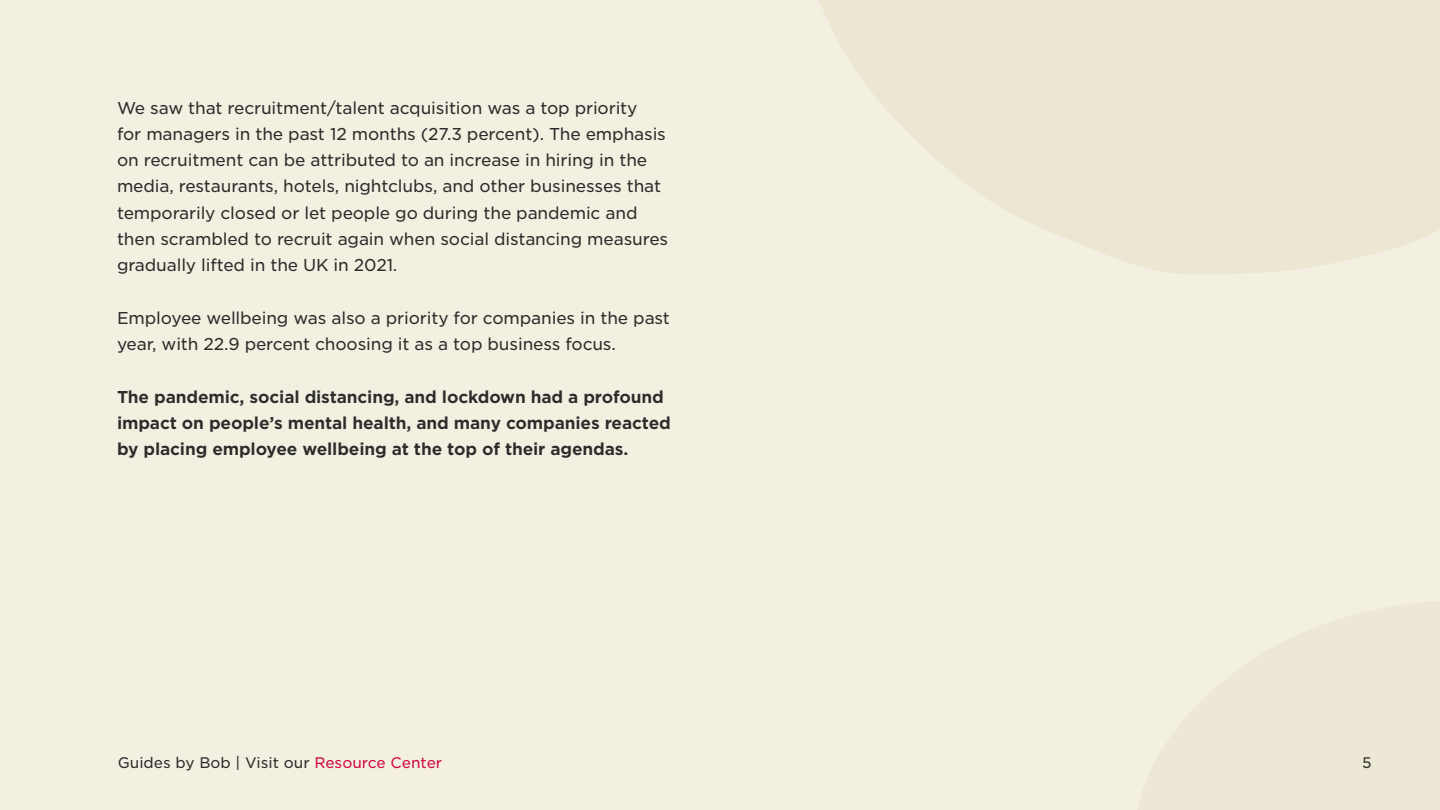
<style>
.page{position:relative;width:1440px;height:810px;background:#f3f0e2}
.page>*{position:absolute;margin:0;border:0;box-sizing:border-box;transform-origin:0 0}
.t1{font:16.5px/26.2px "Gotham S Sm";letter-spacing:-.01em;color:#2c2c2a}
.t2{font:700 16.5px/26.2px "Gotham S Sm";letter-spacing:-.01em;color:#2c2c2a}
.t3{font:14.7px "Gotham S Sm";color:#2c2c2a}
.s1{color:#cf0b3e}
</style>
<div class="page">
<svg style="left:819px;top:0;width:621px;height:274px;fill:#ebe7d2"></svg>
<svg style="left:1138px;top:601px;width:302px;height:209px;fill:#ede8d5"></svg>
<p class="t1" style="left:117px;top:94px;width:553px">We saw that recruitment/talent acquisition was a top priority<br>for managers in the past 12 months (27.3 percent .) The emphasis on recruitment can be attributed to an increase in hiring in the media, restaurants, hotels, nightclubs, and other businesses that temporarily closed or let people go during the pandemic and then scrambled to recruit again when social distancing measures gradually lifted in the UK in 2021.</p>
<p class="t1" style="left:117px;top:304px;width:555px">Employee wellbeing was also a priority for companies in the past year, with 22.9 percent choosing it as a top business focus.</p>
<p class="t2" style="left:117px;top:383px;width:555px">The pandemic, social distancing, and lockdown had a profound impact on people s’ mental health, and many companies reacted by placing employee wellbeing at the top of their agendas.</p>
<p class="t3" style="left:118px;top:753px;width:326px">Guides by Bob | Visit our <span class="s1">Resource Center</span></p>
<p class="t3" style="left:1362px;top:753px;width:11px">5</p>
</div>
